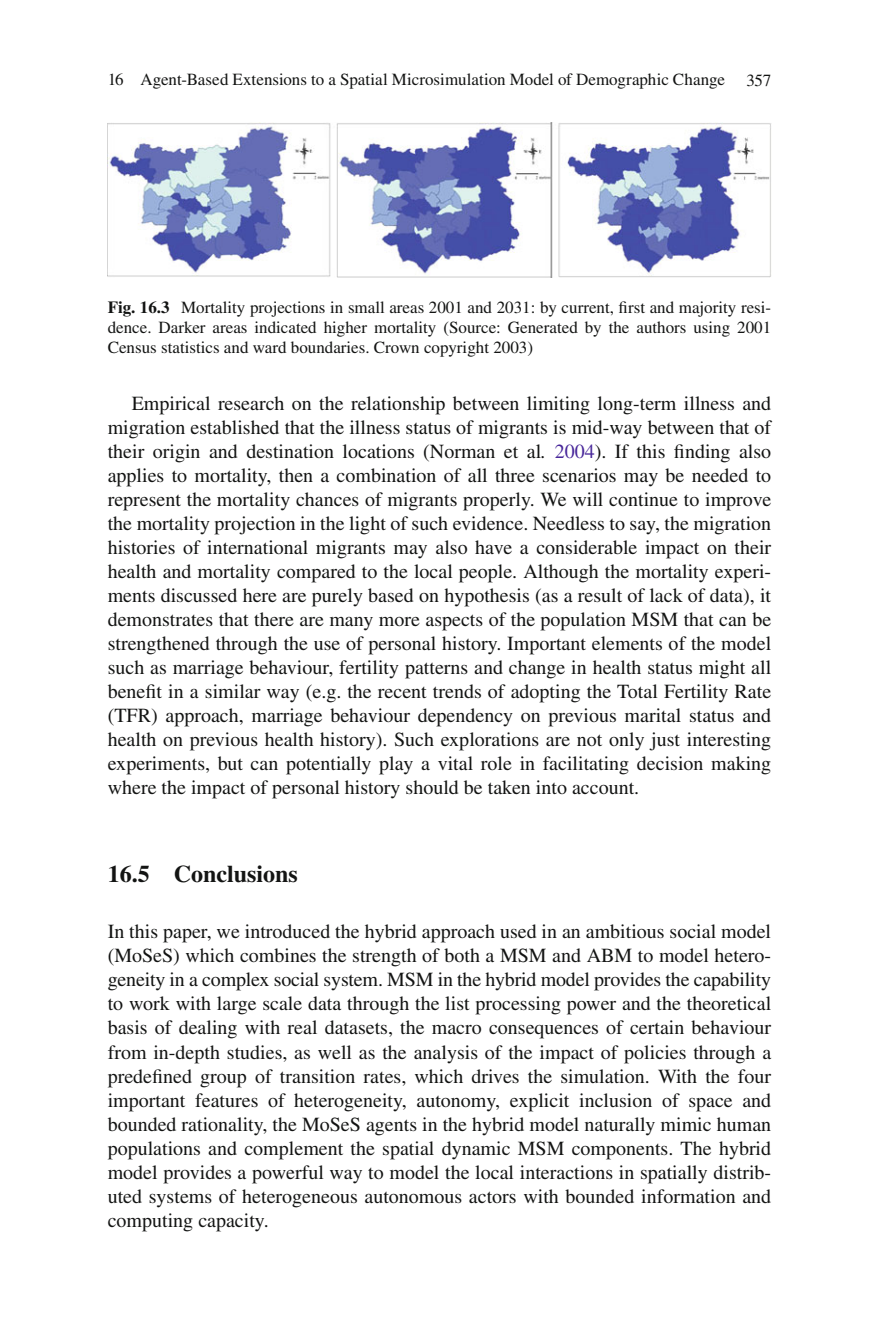
<style>
.page{position:relative;width:879px;height:1333px;background:#fff}
.page>*{position:absolute;margin:0;border:0;box-sizing:border-box;transform-origin:0 0}
.t1{font:700 24px "Times";color:#131413}
.t2{font:20px/24px "Times";color:#131413;text-align:justify}
.t3{font:17px/20px "Times";color:#131413;text-align:justify}
.s1{font-weight:700}
.s2{font-style:italic}
.s3{color:#48279a}
</style>
<div class="page">
<img style="left:108px;top:122px;width:663px;height:155px">
<p class="t3" style="left:108px;top:71px;width:619px">16 Agent-Based Extensions to a Spatial Microsimulation Model of Demographic Change</p>
<p class="t3" style="left:746px;top:72px;width:26px">357</p>
<p class="t3" style="left:108px;top:298px;width:665px"><span class="s1">Fig. 16.3</span> Mortality projections in small areas 2001 and 2031: by current, first and majority resi&shy;dence. Darker areas indicated higher mortality (Source: Generated by the authors using 2001<br>Census statistics and ward boundaries. Crown copyright 2003)</p>
<p class="t2" style="left:108px;top:393px;width:665px;text-indent:24px">Empirical research on the relationship between limiting long-term illness and migration established that the illness status of migrants is mid-way between that of their origin and destination locations (Norman et al <span class="s2">.</span> <span class="s3">2004</span> ) . If this finding also applies to mortality, then a combination of all three scenarios may be needed to represent the mortality chances of migrants properly. We will continue to improve the mortality projection in the light of such evidence. Needless to say, the migration histories of international migrants may also have a considerable impact on their health and mortality compared to the local people. Although the mortality experi&shy;ments discussed here are purely based on hypothesis (as a result of lack of data), it demonstrates that there are many more aspects of the population MSM that can be strengthened through the use of personal history. Important elements of the model such as marriage behaviour, fertility patterns and change in health status might all benefit in a similar way (e.g. the recent trends of adopting the Total Fertility Rate (TFR) approach, marriage behaviour dependency on previous marital status and health on previous health history). Such explorations are not only just interesting experiments, but can potentially play a vital role in facilitating decision making where the impact of personal history should be taken into account.</p>
<p class="t1" style="left:108px;top:865px;width:192px">16.5 Conclusions</p>
<p class="t2" style="left:108px;top:921px;width:665px">In this paper, we introduced the hybrid approach used in an ambitious social model (MoSeS) which combines the strength of both a MSM and ABM to model hetero&shy;geneity in a complex social system. MSM in the hybrid model provides the capability to work with large scale data through the list processing power and the theoretical basis of dealing with real datasets, the macro consequences of certain behaviour from in-depth studies, as well as the analysis of the impact of policies through a predefined group of transition rates, which drives the simulation. With the four important features of heterogeneity, autonomy, explicit inclusion of space and bounded rationality, the MoSeS agents in the hybrid model naturally mimic human populations and complement the spatial dynamic MSM components. The hybrid model provides a powerful way to model the local interactions in spatially distrib&shy;uted systems of heterogeneous autonomous actors with bounded information and computing capacity.</p>
</div>
